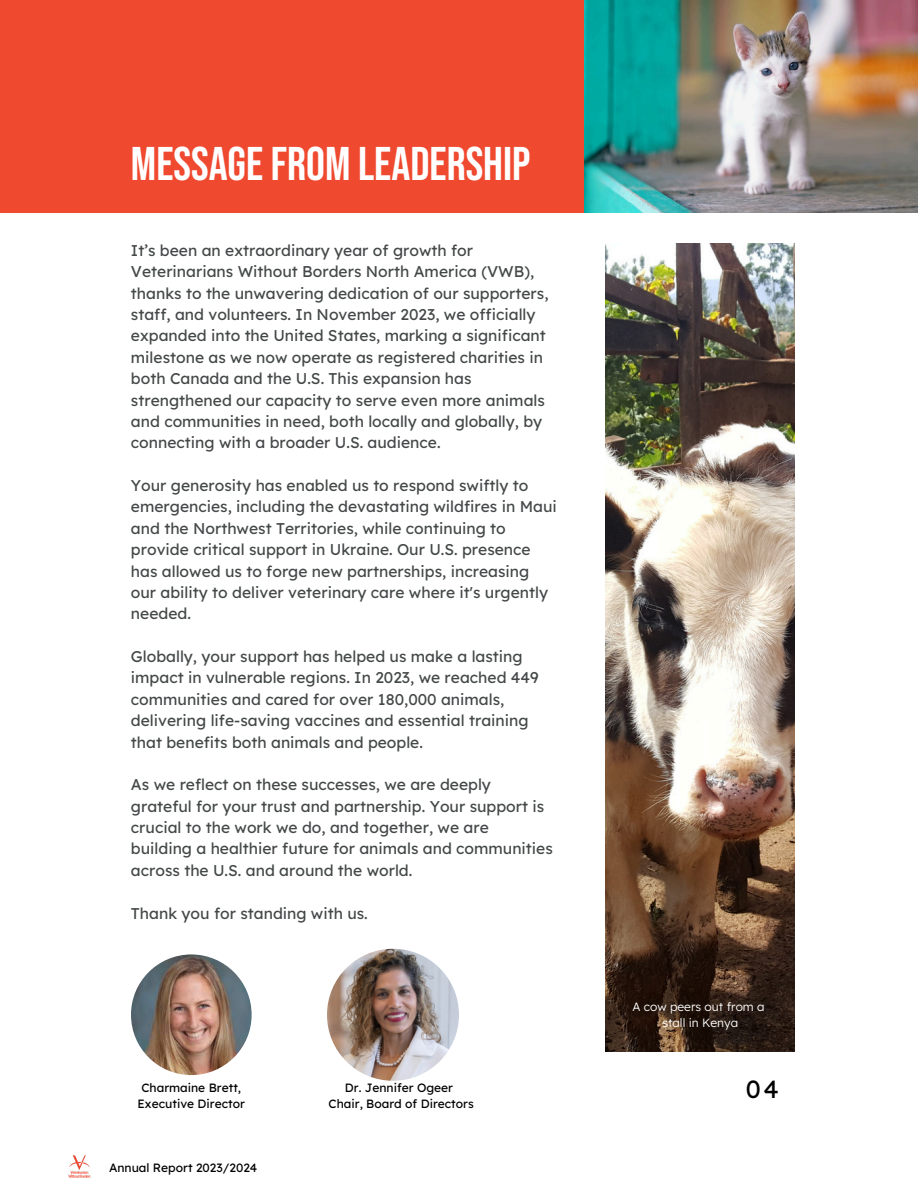
<style>
.page{position:relative;width:918px;height:1188px;background:#fff}
.page>*{position:absolute;margin:0;border:0;box-sizing:border-box;transform-origin:0 0}
.t1{font:47.25px "Bebas Neue";color:#fff}
.t2{font:24.75px "Lexend";color:#000}
.t3{font:15.6px/21.3px "Lexend";color:#444848}
.t4{font:12px "Lexend";color:#000}
.t5{font:300 12px "Lexend";color:#fff}
</style>
<div class="page">
<img style="left:606px;top:243px;width:189px;height:809px">
<img style="left:131px;top:954px;width:121px;height:121px;border-radius:50%">
<img style="left:327px;top:949px;width:132px;height:132px;border-radius:50%">
<div style="left:0;top:0;width:918px;height:213px;background:#ef492f"></div>
<img style="left:68px;top:1155px;width:23px;height:23px">
<img style="left:584px;top:0;width:334px;height:213px">
<h3 class="t1" style="left:131px;top:137px;width:401px">MESSAGE FROM LEADERSHIP</h3>
<p class="t3" style="left:131px;top:239px;width:419px">It’s been an extraordinary year of growth for Veterinarians Without Borders North America (VWB), thanks to the unwavering dedication of our supporters, staff, and volunteers. In November 2023, we officially expanded into the United States, marking a significant milestone as we now operate as registered charities in both Canada and the U.S. This expansion has strengthened our capacity to serve even more animals and communities in need, both locally and globally, by connecting with a broader U.S. audience.</p>
<p class="t3" style="left:131px;top:475px;width:427px">Your generosity has enabled us to respond swiftly to emergencies, including the devastating wildfires in Maui and the Northwest Territories, while continuing to provide critical support in Ukraine. Our U.S. presence has allowed us to forge new partnerships, increasing our ability to deliver veterinary care where it's urgently needed.</p>
<h3 class="t3" style="left:131px;top:646px;width:409px">Globally, your support has helped us make a lasting impact in vulnerable regions. In 2023, we reached 449 communities and cared for over 180,000 animals, delivering life-saving vaccines and essential training that benefits both animals and people.</h3>
<h3 class="t3" style="left:131px;top:774px;width:423px">As we reflect on these successes, we are deeply grateful for your trust and partnership. Your support is crucial to the work we do, and together, we are building a healthier future for animals and communities across the U.S. and around the world.</h3>
<h3 class="t3" style="left:131px;top:902px;width:238px">Thank you for standing with us.</h3>
<h3 class="t4" style="left:141px;top:1080px;width:101px">Charmaine Brett,</h3>
<h2 class="t4" style="left:138px;top:1096px;width:109px">Executive Director</h2>
<p class="t4" style="left:109px;top:1160px;width:150px">Annual Report 2023/2024</p>
<p class="t4" style="left:345px;top:1080px;width:110px">Dr. Jennifer Ogeer</p>
<p class="t4" style="left:329px;top:1096px;width:147px">Chair, Board of Directors</p>
<p class="t5" style="left:632px;top:999px;width:134px">A cow peers out from a</p>
<p class="t5" style="left:662px;top:1015px;width:77px">stall in Kenya</p>
<p class="t2" style="left:746px;top:1074px;width:35px">04</p>
</div>
